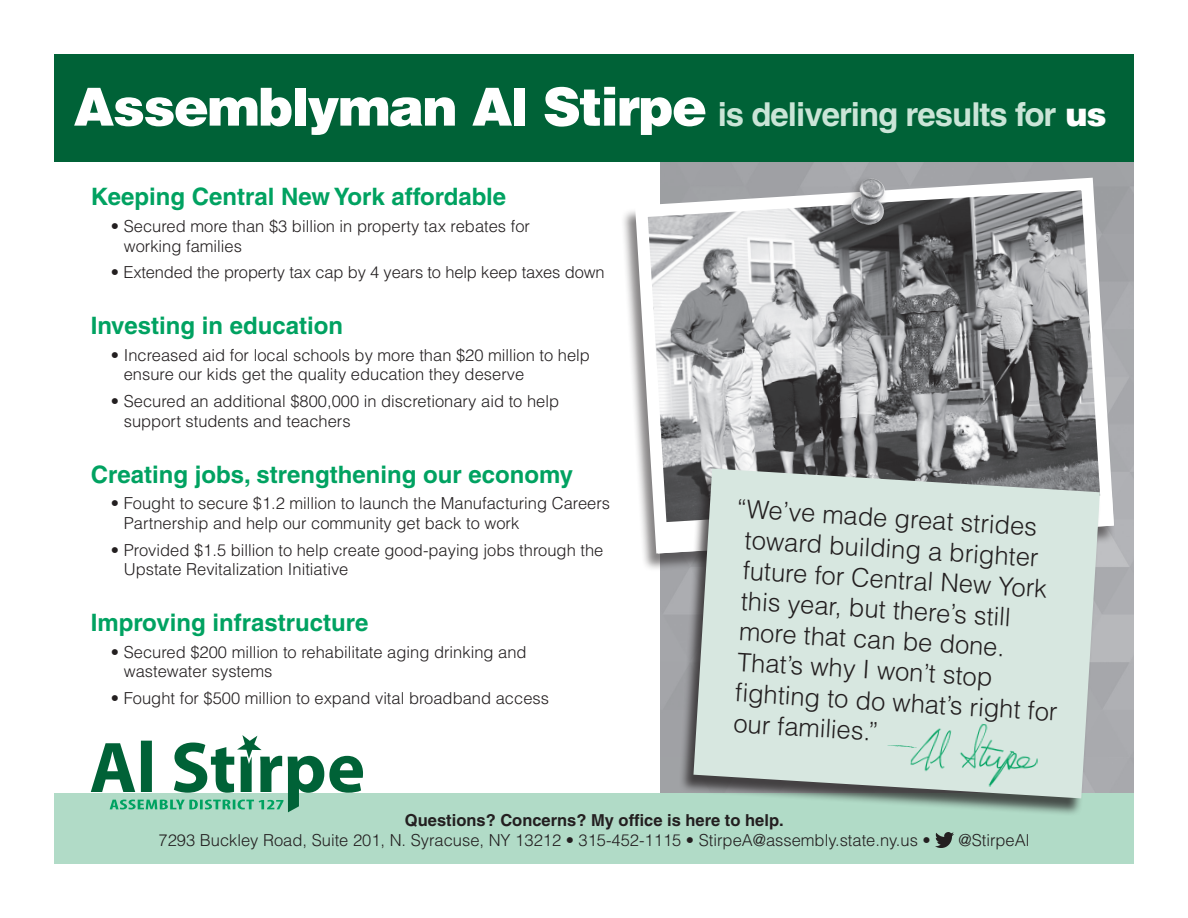
<style>
.page{position:relative;width:1188px;height:918px;background:#fff}
.page>*{position:absolute;margin:0;border:0;box-sizing:border-box;transform-origin:0 0}
.t1{font:700 33px "Helvetica";letter-spacing:-.03em;color:#cae5d7}
.t2{font:300 25.5px/30.5px "Helvetica";color:#231f20}
.Subhead{font:700 24px "Helvetica";color:#00a261}
.Bullet_points{font:300 16.5px/19.8px "Helvetica";color:#231f20}
.t3{font:700 16.5px "Helvetica";color:#231f20}
.s1{font-weight:900;font-size:52.5px;color:#fff}
.s2{font-weight:900;color:#fff}
</style>
<div class="page">
<div style="left:54px;top:793px;width:1080px;height:71px;background:#b1dbc7"></div>
<div style="left:54px;top:54px;width:1080px;height:108px;background:#006237"></div>
<img style="left:935px;top:833px;width:19px;height:15px">
<div style="left:621px;top:180px;width:494px;height:392px;background:#231f20;opacity:.55"></div>
<svg style="left:629px;top:171px;width:491px;height:389px;background:#9fa0a2"></svg>
<svg style="left:656px;top:495px;width:458px;height:59px"></svg>
<div style="left:679px;top:471px;width:422px;height:346px;background:#231f20;opacity:.75"></div>
<svg style="left:693px;top:469px;width:407px;height:329px;background:#cbd9d3"></svg>
<svg style="left:887px;top:745px;width:23px;height:4px"></svg>
<img style="left:910px;top:720px;width:130px;height:69px">
<svg style="left:91px;top:735px;width:272px;height:77px"></svg>
<div style="left:840px;top:176px;width:48px;height:60px;background:#231f20;opacity:.35"></div>
<img style="left:851px;top:179px;width:36px;height:46px">
<p class="t1" style="left:74px;top:94px;width:1035px"><span class="s1">Assemblyman Al Stirpe</span> is delivering results for <span class="s2">us</span></p>
<p class="Subhead" style="left:91px;top:182px;width:417px">Keeping Central New York affordable</p>
<p class="Bullet_points" style="left:124px;top:216px;width:408px;text-indent:-13px">• Secured more than $3 billion in property tax rebates for working families</p>
<p class="Bullet_points" style="left:111px;top:262px;width:495px">• Extended the property tax cap by 4 years to help keep taxes down</p>
<p class="Subhead" style="left:91px;top:311px;width:254px">Investing in education</p>
<p class="Bullet_points" style="left:124px;top:345px;width:468px;text-indent:-13px">• Increased aid for local schools by more than $20 million to help ensure our kids get the quality education they deserve</p>
<p class="Bullet_points" style="left:124px;top:391px;width:437px;text-indent:-13px">• Secured an additional $800,000 in discretionary aid to help support students and teachers</p>
<p class="Subhead" style="left:91px;top:460px;width:484px">Creating jobs, strengthening our economy</p>
<p class="Bullet_points" style="left:124px;top:493px;width:488px;text-indent:-13px">• Fought to secure $1.2 million to launch the Manufacturing Careers<br>Partnership and help our community get back to work</p>
<p class="Bullet_points" style="left:124px;top:540px;width:481px;text-indent:-13px">• Provided $1.5 billion to help create good-paying jobs through the<br>Upstate Revitalization Initiative</p>
<p class="Subhead" style="left:91px;top:608px;width:279px">Improving infrastructure</p>
<p class="Bullet_points" style="left:124px;top:642px;width:404px;text-indent:-13px">• Secured $200 million to rehabilitate aging drinking and wastewater systems</p>
<p class="Bullet_points" style="left:111px;top:688px;width:440px">• Fought for $500 million to expand vital broadband access</p>
<p class="t2" style="left:745px;top:495px;width:324px;text-indent:-8px;rotate:3deg">“We’ve made great strides toward building a brighter future for Central New York this year, but there’s still more that can be done.<br>That’s why I won’t stop<br>fi ghting to do what’s right for our families.”</p>
<p class="t3" style="left:405px;top:810px;width:380px">Questions? Concerns? My office is here to help.</p>
<p class="Bullet_points" style="left:159px;top:830px;width:774px">7293 Buckley Road, Suite 201, N. Syracuse, NY 13212 • 315-452-1115 • StirpeA@assembly.state.ny.us •</p>
<p class="Bullet_points" style="left:958px;top:830px;width:72px">@StirpeAl</p>
</div>
